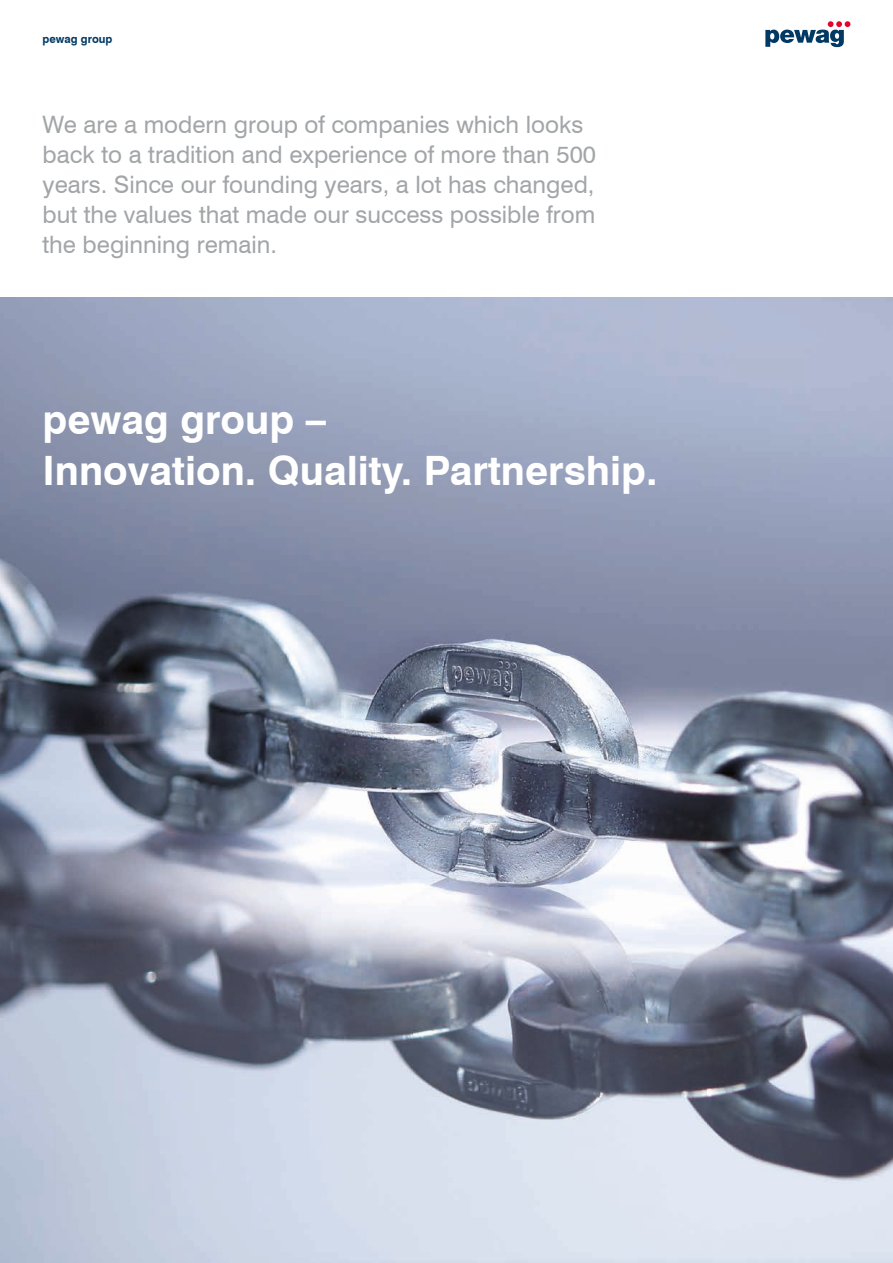
<style>
.page{position:relative;width:893px;height:1263px;background:#fff}
.page>*{position:absolute;margin:0;border:0;box-sizing:border-box;transform-origin:0 0}
.t1{font:700 40.5px/51px "Swiss 721 BT";color:#fff}
.t2{font:24px/30px "Swiss 721 BT";color:#a2a6a8}
.t3{font:700 11.25px "Swiss 721 BT";color:#003964}
</style>
<div class="page">
<svg style="left:765px;top:21px;width:85px;height:26px"></svg>
<img style="left:0;top:298px;width:893px;height:965px">
<p class="t3" style="left:43px;top:32px;width:71px">pewag group</p>
<p class="t2" style="left:43px;top:109px;width:555px">We are a modern group of companies which looks back to a tradition and experience of more than 500 years. Since our founding years, a lot has changed, but the values that made our success possible from the beginning remain.</p>
<h1 class="t1" style="left:43px;top:393px;width:617px">pewag group –<br>Innovation. Quality. Partnership.</h1>
</div>
